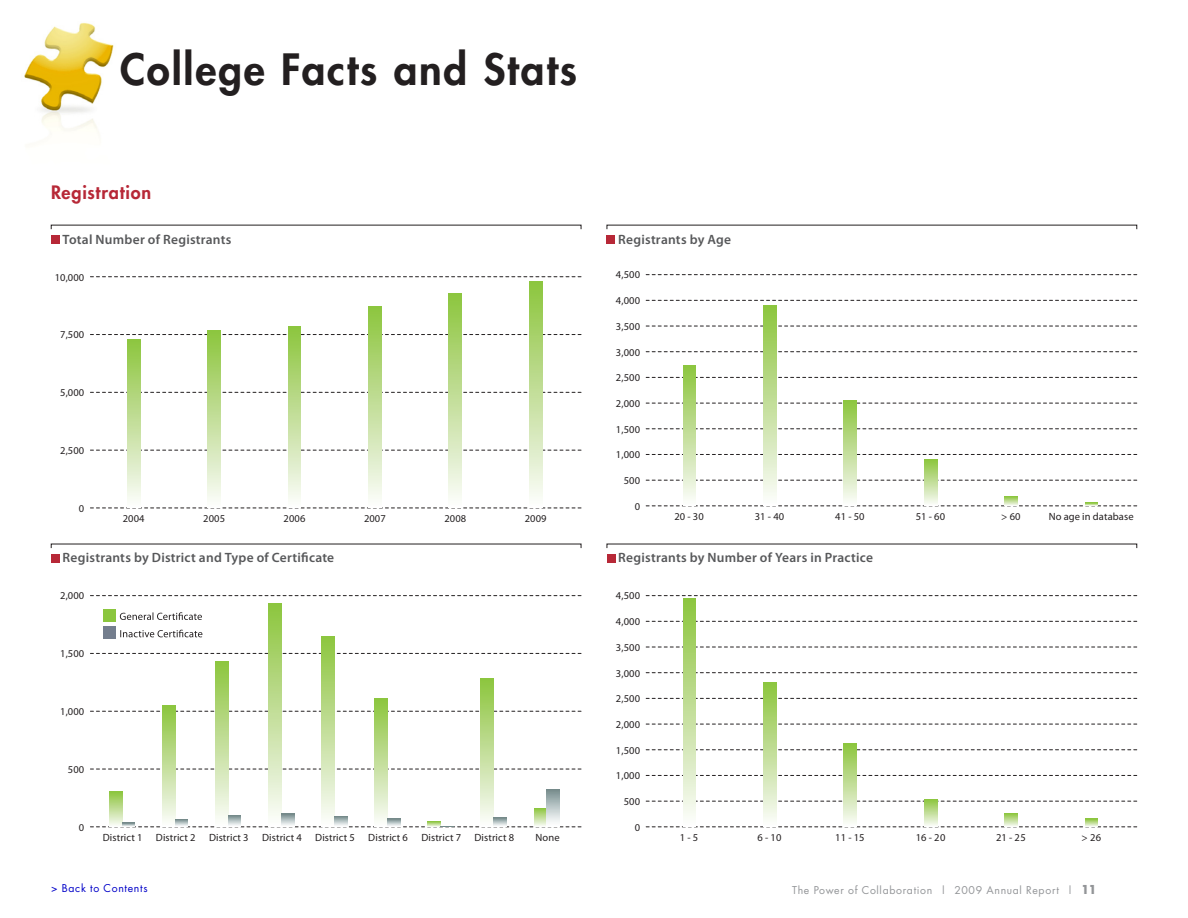
<style>
.page{position:relative;width:1188px;height:918px;background:#fff}
.page>*{position:absolute;margin:0;border:0;box-sizing:border-box;transform-origin:0 0}
.t1{font:800 42px "Futura";letter-spacing:.04em;color:#231f20}
.t2{font:800 18px "Futura";letter-spacing:.045em;color:#b72837}
.t3{font:600 13.5px "Myriad Pro";letter-spacing:.015em;color:#57585a}
.t4{font:10.5px "Myriad Pro";letter-spacing:.01em;color:#231f20}
.t5{font:10.5px "Futura";letter-spacing:.065em;color:#939598}
.t6{font:10.5px "Futura";letter-spacing:.07em;color:#0000c8}
.s1{font-weight:700;font-size:12px}
</style>
<div class="page">
<img style="left:24px;top:23px;width:90px;height:111px">
<div style="left:51px;top:235px;width:9px;height:9px;background:#b72837"></div>
<div style="left:607px;top:235px;width:8px;height:9px;background:#b72837"></div>
<div style="left:51px;top:554px;width:9px;height:8px;background:#b72837"></div>
<div style="left:607px;top:554px;width:8px;height:8px;background:#b72837"></div>
<svg style="left:90px;top:334px;width:491px;height:1px"></svg>
<svg style="left:90px;top:276px;width:491px;height:1px"></svg>
<svg style="left:90px;top:392px;width:491px;height:1px"></svg>
<svg style="left:90px;top:450px;width:491px;height:1px"></svg>
<svg style="left:90px;top:508px;width:491px;height:1px"></svg>
<svg style="left:127px;top:339px;width:13px;height:161px"></svg>
<svg style="left:208px;top:331px;width:12px;height:169px"></svg>
<svg style="left:288px;top:327px;width:13px;height:172px"></svg>
<svg style="left:369px;top:306px;width:12px;height:193px"></svg>
<svg style="left:449px;top:293px;width:13px;height:205px"></svg>
<svg style="left:529px;top:282px;width:13px;height:215px"></svg>
<svg style="left:646px;top:672px;width:491px;height:1px"></svg>
<svg style="left:646px;top:595px;width:491px;height:1px"></svg>
<svg style="left:646px;top:724px;width:491px;height:1px"></svg>
<svg style="left:646px;top:775px;width:491px;height:1px"></svg>
<svg style="left:646px;top:621px;width:491px;height:1px"></svg>
<svg style="left:646px;top:647px;width:491px;height:1px"></svg>
<svg style="left:646px;top:698px;width:491px;height:1px"></svg>
<svg style="left:646px;top:750px;width:491px;height:1px"></svg>
<svg style="left:646px;top:801px;width:491px;height:1px"></svg>
<svg style="left:683px;top:598px;width:13px;height:215px"></svg>
<svg style="left:763px;top:682px;width:13px;height:131px"></svg>
<svg style="left:844px;top:744px;width:13px;height:69px"></svg>
<svg style="left:924px;top:799px;width:13px;height:14px"></svg>
<svg style="left:646px;top:813px;width:491px;height:15px"></svg>
<svg style="left:646px;top:351px;width:491px;height:1px"></svg>
<svg style="left:646px;top:274px;width:491px;height:1px"></svg>
<svg style="left:646px;top:403px;width:491px;height:1px"></svg>
<svg style="left:646px;top:454px;width:491px;height:1px"></svg>
<svg style="left:646px;top:300px;width:491px;height:1px"></svg>
<svg style="left:646px;top:326px;width:491px;height:1px"></svg>
<svg style="left:646px;top:377px;width:491px;height:1px"></svg>
<svg style="left:646px;top:429px;width:491px;height:1px"></svg>
<svg style="left:646px;top:480px;width:491px;height:1px"></svg>
<svg style="left:683px;top:365px;width:13px;height:131px"></svg>
<svg style="left:763px;top:306px;width:13px;height:190px"></svg>
<svg style="left:844px;top:400px;width:13px;height:96px"></svg>
<svg style="left:924px;top:459px;width:13px;height:37px"></svg>
<svg style="left:646px;top:496px;width:491px;height:11px"></svg>
<svg style="left:90px;top:595px;width:491px;height:1px"></svg>
<svg style="left:90px;top:653px;width:491px;height:1px"></svg>
<svg style="left:90px;top:711px;width:491px;height:1px"></svg>
<svg style="left:90px;top:769px;width:491px;height:1px"></svg>
<svg style="left:120px;top:612px;width:82px;height:8px"></svg>
<svg style="left:120px;top:630px;width:82px;height:7px"></svg>
<svg style="left:109px;top:792px;width:13px;height:22px"></svg>
<svg style="left:162px;top:706px;width:13px;height:108px"></svg>
<svg style="left:215px;top:661px;width:13px;height:153px"></svg>
<svg style="left:269px;top:604px;width:12px;height:210px"></svg>
<svg style="left:322px;top:636px;width:12px;height:178px"></svg>
<svg style="left:375px;top:699px;width:13px;height:115px"></svg>
<svg style="left:481px;top:679px;width:13px;height:135px"></svg>
<svg style="left:534px;top:808px;width:13px;height:6px"></svg>
<svg style="left:547px;top:789px;width:13px;height:25px"></svg>
<svg style="left:90px;top:814px;width:491px;height:14px"></svg>
<div style="left:103px;top:609px;width:13px;height:13px;background:#8bc63e"></div>
<div style="left:103px;top:626px;width:13px;height:13px;background:#747e8e"></div>
<h1 class="t1" style="left:120px;top:41px;width:458px">College Facts and Stats</h1>
<h2 class="t2" style="left:51px;top:181px;width:102px">Registration</h2>
<p class="t3" style="left:63px;top:230px;width:170px">Total Number of Registrants</p>
<p class="t3" style="left:618px;top:230px;width:114px">Registrants by Age</p>
<p class="t4" style="left:55px;top:271px;width:31px">10,000</p>
<p class="t4" style="left:60px;top:328px;width:26px">7,500</p>
<p class="t4" style="left:60px;top:386px;width:26px">5,000</p>
<p class="t4" style="left:60px;top:444px;width:26px">2,500</p>
<p class="t4" style="left:79px;top:502px;width:7px">0</p>
<p class="t4" style="left:123px;top:512px;width:23px">2004</p>
<p class="t4" style="left:203px;top:512px;width:23px">2005</p>
<p class="t4" style="left:284px;top:512px;width:23px">2006</p>
<p class="t4" style="left:364px;top:512px;width:23px">2007</p>
<p class="t4" style="left:444px;top:512px;width:23px">2008</p>
<p class="t4" style="left:525px;top:512px;width:23px">2009</p>
<p class="t4" style="left:616px;top:268px;width:26px">4,500</p>
<p class="t4" style="left:616px;top:294px;width:26px">4,000</p>
<p class="t4" style="left:616px;top:320px;width:26px">3,500</p>
<p class="t4" style="left:616px;top:346px;width:26px">3,000</p>
<p class="t4" style="left:616px;top:371px;width:26px">2,500</p>
<p class="t4" style="left:616px;top:397px;width:26px">2,000</p>
<p class="t4" style="left:616px;top:423px;width:26px">1,500</p>
<p class="t4" style="left:616px;top:448px;width:26px">1,000</p>
<p class="t4" style="left:624px;top:474px;width:18px">500</p>
<p class="t4" style="left:635px;top:500px;width:7px">0</p>
<p class="t4" style="left:674px;top:510px;width:31px">20 - 30</p>
<p class="t4" style="left:755px;top:510px;width:31px">31 - 40</p>
<p class="t4" style="left:835px;top:510px;width:31px">41 - 50</p>
<p class="t4" style="left:916px;top:510px;width:31px">51 - 60</p>
<p class="t4" style="left:1001px;top:510px;width:21px">&gt; 60</p>
<p class="t4" style="left:1049px;top:510px;width:86px">No age in database</p>
<p class="t3" style="left:63px;top:549px;width:273px">Registrants by District and Type of Certificate</p>
<p class="t3" style="left:618px;top:549px;width:256px">Registrants by Number of Years in Practice</p>
<p class="t4" style="left:60px;top:589px;width:26px">2,000</p>
<p class="t4" style="left:60px;top:647px;width:26px">1,500</p>
<p class="t4" style="left:60px;top:705px;width:26px">1,000</p>
<p class="t4" style="left:68px;top:763px;width:18px">500</p>
<p class="t4" style="left:79px;top:821px;width:7px">0</p>
<p class="t4" style="left:103px;top:831px;width:41px">District 1</p>
<p class="t4" style="left:262px;top:831px;width:41px">District 4</p>
<p class="t4" style="left:368px;top:831px;width:41px">District 6</p>
<p class="t4" style="left:475px;top:831px;width:41px">District 8</p>
<p class="t4" style="left:156px;top:831px;width:41px">District 2</p>
<p class="t4" style="left:209px;top:831px;width:41px">District 3</p>
<p class="t4" style="left:315px;top:831px;width:41px">District 5</p>
<p class="t4" style="left:421px;top:831px;width:41px">District 7</p>
<p class="t4" style="left:536px;top:831px;width:26px">None</p>
<p class="t4" style="left:616px;top:589px;width:26px">4,500</p>
<p class="t4" style="left:616px;top:615px;width:26px">4,000</p>
<p class="t4" style="left:616px;top:641px;width:26px">3,500</p>
<p class="t4" style="left:616px;top:667px;width:26px">3,000</p>
<p class="t4" style="left:616px;top:692px;width:26px">2,500</p>
<p class="t4" style="left:616px;top:718px;width:26px">2,000</p>
<p class="t4" style="left:616px;top:744px;width:26px">1,500</p>
<p class="t4" style="left:616px;top:769px;width:26px">1,000</p>
<p class="t4" style="left:624px;top:795px;width:18px">500</p>
<p class="t4" style="left:635px;top:821px;width:7px">0</p>
<p class="t4" style="left:680px;top:831px;width:20px">1 - 5</p>
<p class="t4" style="left:758px;top:831px;width:25px">6 - 10</p>
<p class="t4" style="left:835px;top:831px;width:31px">11 - 15</p>
<p class="t4" style="left:916px;top:831px;width:31px">16 - 20</p>
<p class="t4" style="left:996px;top:831px;width:31px">21 - 25</p>
<p class="t4" style="left:1082px;top:831px;width:21px">&gt; 26</p>
<p class="t6" style="left:51px;top:881px;width:98px">&gt; Back to Contents</p>
<p class="t5" style="left:792px;top:883px;width:306px">The Power of Collaboration | 2009 Annual Report | <span class="s1">11</span></p>
</div>
